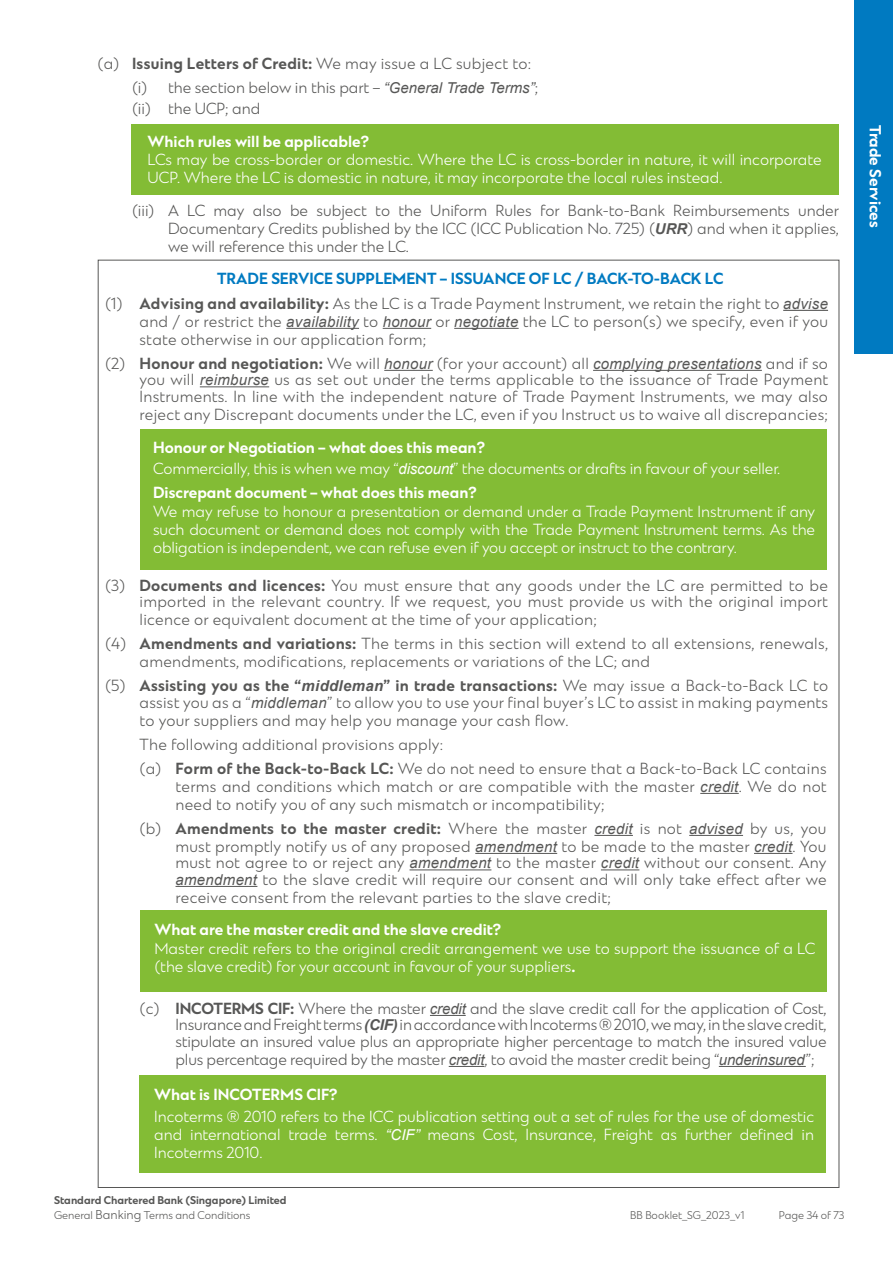
<style>
.page{position:relative;width:893px;height:1263px;background:#fff}
.page>*{position:absolute;margin:0;border:0;box-sizing:border-box;transform-origin:0 0}
.t1{font:300 15px/18px "SC Prosper Sans";letter-spacing:.02em;color:#575756}
.t2{font:300 15px/18px "SC Prosper Sans";color:#fff}
.t3{font:700 15px "SC Prosper Sans";color:#fff}
.t4{font:300 15px/24px "SC Prosper Sans";color:#575756}
.t5{font:300 15px "SC Prosper Sans";letter-spacing:-.01em;color:#575756}
.t6{font:700 15px "SC Prosper Sans";color:#007ac1}
.t7{font:700 10.5px/14.4px "SC Prosper Sans";color:#575756}
.t8{font:300 10.5px "SC Prosper Sans";color:#575756}
.s1{font-weight:700}
.s2{font-family:"Arial";font-weight:400;font-style:italic}
.s3{font-family:"Arial";font-weight:700;font-style:italic}
.s4{font-weight:300}
.s5{font-weight:300;font-size:12px}
</style>
<div class="page">
<hr style="left:783px;top:310px;width:45px;height:1px;background:#575756">
<hr style="left:286px;top:328px;width:73px;height:1px;background:#575756">
<hr style="left:383px;top:328px;width:48px;height:1px;background:#575756">
<hr style="left:454px;top:328px;width:65px;height:1px;background:#575756">
<hr style="left:384px;top:370px;width:49px;height:1px;background:#575756">
<hr style="left:593px;top:370px;width:169px;height:1px;background:#575756">
<hr style="left:200px;top:386px;width:69px;height:1px;background:#575756">
<hr style="left:700px;top:793px;width:39px;height:1px;background:#575756">
<hr style="left:594px;top:835px;width:39px;height:1px;background:#575756">
<hr style="left:689px;top:835px;width:54px;height:1px;background:#575756">
<hr style="left:475px;top:853px;width:82px;height:1px;background:#575756">
<hr style="left:754px;top:853px;width:38px;height:1px;background:#575756">
<hr style="left:409px;top:869px;width:82px;height:1px;background:#575756">
<hr style="left:601px;top:869px;width:38px;height:1px;background:#575756">
<hr style="left:176px;top:886px;width:81px;height:1px;background:#575756">
<hr style="left:430px;top:1015px;width:36px;height:1px;background:#575756">
<hr style="left:449px;top:1066px;width:35px;height:1px;background:#575756">
<hr style="left:719px;top:1066px;width:87px;height:1px;background:#575756">
<div style="left:131px;top:125px;width:708px;height:70px;background:#83bc35"></div>
<div style="left:140px;top:429px;width:686px;height:141px;background:#83bc35"></div>
<div style="left:140px;top:910px;width:686px;height:82px;background:#83bc35"></div>
<div style="left:140px;top:1075px;width:686px;height:97px;background:#83bc35"></div>
<div style="left:855px;top:0;width:38px;height:353px;background:#007ac1"></div>
<p class="t4" style="left:132px;top:51px;width:408px;text-indent:-34px">(a) <span class="s1">Issuing Letters of Credit:</span> We may issue a LC subject to: (i) the section below in this part – <span class="s2">“General Trade Terms”</span>;</p>
<p class="t4" style="left:132px;top:96px;width:130px">(ii) the UCP; and</p>
<p class="t3" style="left:148px;top:131px;width:223px">Which rules will be applicable?</p>
<p class="t2" style="left:148px;top:151px;width:676px">LCs may be cross-border or domestic. Where the LC is cross-border in nature, it will incorporate<br>UCP. Where the LC is domestic in nature, it may incorporate the local rules instead.</p>
<p class="t1" style="left:168px;top:201px;width:672px;text-align:justify;text-indent:-36px">(iii) A LC may also be subject to the Uniform Rules for Bank-to-Bank Reimbursements under Documentary Credits published by the ICC (ICC Publication No. 725) (<span class="s3">URR</span>) and when it applies, we will reference this under the LC.</p>
<p class="t6" style="left:217px;top:267px;width:508px">TRADE SERVICE SUPPLEMENT – ISSUANCE OF LC / BACK-TO-BACK LC</p>
<p class="t1" style="left:139px;top:294px;width:690px;text-align:justify;text-indent:-34px">(1) <span class="s1">Advising and availability:</span> As the LC is a Trade Payment Instrument, we retain the right to <span class="s2">advise </span>and / or restrict the <span class="s2">availability</span> to <span class="s2">honour</span> or <span class="s2">negotiate</span> the LC to person(s) we specify, even if you state otherwise in our application form;</p>
<p class="t1" style="left:139px;top:355px;width:690px;line-height:16.5px;text-align:justify;text-indent:-34px">(2) <span class="s1">Honour and negotiation:</span> We will <span class="s2">honour</span> (for your account) all <span class="s2">complying presentations</span> and if so you will <span class="s2">reimburse</span> us as set out under the terms applicable to the issuance of Trade Payment Instruments. In line with the independent nature of Trade Payment Instruments, we may also</p>
<p class="t1" style="left:139px;top:405px;width:690px">reject any Discrepant documents under the LC, even if you Instruct us to waive all discrepancies;</p>
<p class="t2" style="left:153px;top:436px;width:629px;line-height:21px"><span class="s1">Honour or Negotiation – what does this mean?<br></span>Commercially, this is when we may “<span class="s2">discount</span>” the documents or drafts in favour of your seller.</p>
<p class="t3" style="left:153px;top:481px;width:325px">Discrepant document – what does this mean?</p>
<p class="t2" style="left:153px;top:502px;width:664px;text-align:justify">We may refuse to honour a presentation or demand under a Trade Payment Instrument if any such document or demand does not comply with the Trade Payment Instrument terms. As the obligation is independent, we can refuse even if you accept or instruct to the contrary.</p>
<p class="t1" style="left:105px;top:577px;width:725px;line-height:16.5px;text-align:right">(3) <span class="s1">Documents and licences:</span> You must ensure that any goods under the LC are permitted to be imported in the relevant country. If we request, you must provide us with the original import</p>
<p class="t1" style="left:105px;top:608px;width:725px;line-height:24px;text-indent:34px">licence or equivalent document at the time of your application;<br>(4) <span class="s1">Amendments and variations:</span> The terms in this section will extend to all extensions, renewals,</p>
<p class="t1" style="left:105px;top:650px;width:725px;line-height:24px;text-indent:34px">amendments, modifications, replacements or variations of the LC; and<br>(5) <span class="s1">Assisting you as the “</span><span class="s3">middleman</span><span class="s1">” in trade transactions:</span> We may issue a Back-to-Back LC to</p>
<p class="t1" style="left:139px;top:693px;width:690px">assist you as a “<span class="s2">middleman</span>” to allow you to use your final buyer’s LC to assist in making payments to your suppliers and may help you manage your cash flow.</p>
<p class="t1" style="left:139px;top:732px;width:689px;line-height:24px">The following additional provisions apply:<br>(a) <span class="s1">Form of the Back-to-Back LC:</span> We do not need to ensure that a Back-to-Back LC contains</p>
<p class="t1" style="left:175px;top:777px;width:652px">terms and conditions which match or are compatible with the master <span class="s2">credit</span>. We do not need to notify you of any such mismatch or incompatibility;</p>
<p class="t1" style="left:139px;top:819px;width:688px;text-align:right">(b) <span class="s1">Amendments to the master credit:</span> Where the master <span class="s2">credit</span> is not <span class="s2">advised</span> by us, you must promptly notify us of any proposed <span class="s2">amendment</span> to be made to the master <span class="s2">credit</span>. You</p>
<p class="t1" style="left:175px;top:854px;width:653px;line-height:16.5px">must not agree to or reject any <span class="s2">amendment</span> to the master <span class="s2">credit</span> without our consent. Any <span class="s2">amendment</span> to the slave credit will require our consent and will only take effect after we</p>
<p class="t1" style="left:175px;top:888px;width:437px">receive consent from the relevant parties to the slave credit;</p>
<p class="t3" style="left:154px;top:918px;width:348px">What are the master credit and the slave credit?</p>
<p class="t2" style="left:154px;top:940px;width:662px">Master credit refers to the original credit arrangement we use to support the issuance of a LC (the slave credit) for your account in favour of your suppliers<span class="s1">.</span></p>
<p class="t1" style="left:175px;top:1000px;width:653px;line-height:16.5px;text-align:justify;text-indent:-36px">(c) <span class="s1">INCOTERMS CIF:</span> Where the master <span class="s2">credit</span> and the slave credit call for the application of Cost, Insurance and Freight terms <span class="s3">(CIF)</span> in accordance with Incoterms ® 2010, we may, in the slave credit, stipulate an insured value plus an appropriate higher percentage to match the insured value</p>
<p class="t5" style="left:175px;top:1049px;width:640px">plus percentage required by the master <span class="s2">credit</span>, to avoid the master credit being “<span class="s2">underinsured</span>”;</p>
<p class="t3" style="left:154px;top:1083px;width:185px">What is INCOTERMS CIF?</p>
<p class="t2" style="left:154px;top:1108px;width:661px;text-align:justify">Incoterms ® 2010 refers to the ICC publication setting out a set of rules for the use of domestic and international trade terms. <span class="s2">“CIF”</span> means Cost, Insurance, Freight as further defined in Incoterms 2010.</p>
<p class="t7" style="left:54px;top:1193px;width:234px">Standard Chartered Bank (Singapore) Limited<br><span class="s4">General</span> <span class="s5">Banking</span> <span class="s4">Terms and Conditions</span></p>
<p class="t8" style="left:630px;top:1208px;width:116px">BB Booklet_SG_2023_v1</p>
<p class="t8" style="left:779px;top:1208px;width:67px">Page 34 of 73</p>
<p class="t3" style="left:886px;top:125px;width:105px;rotate:90deg">Trade Services</p>
</div>
